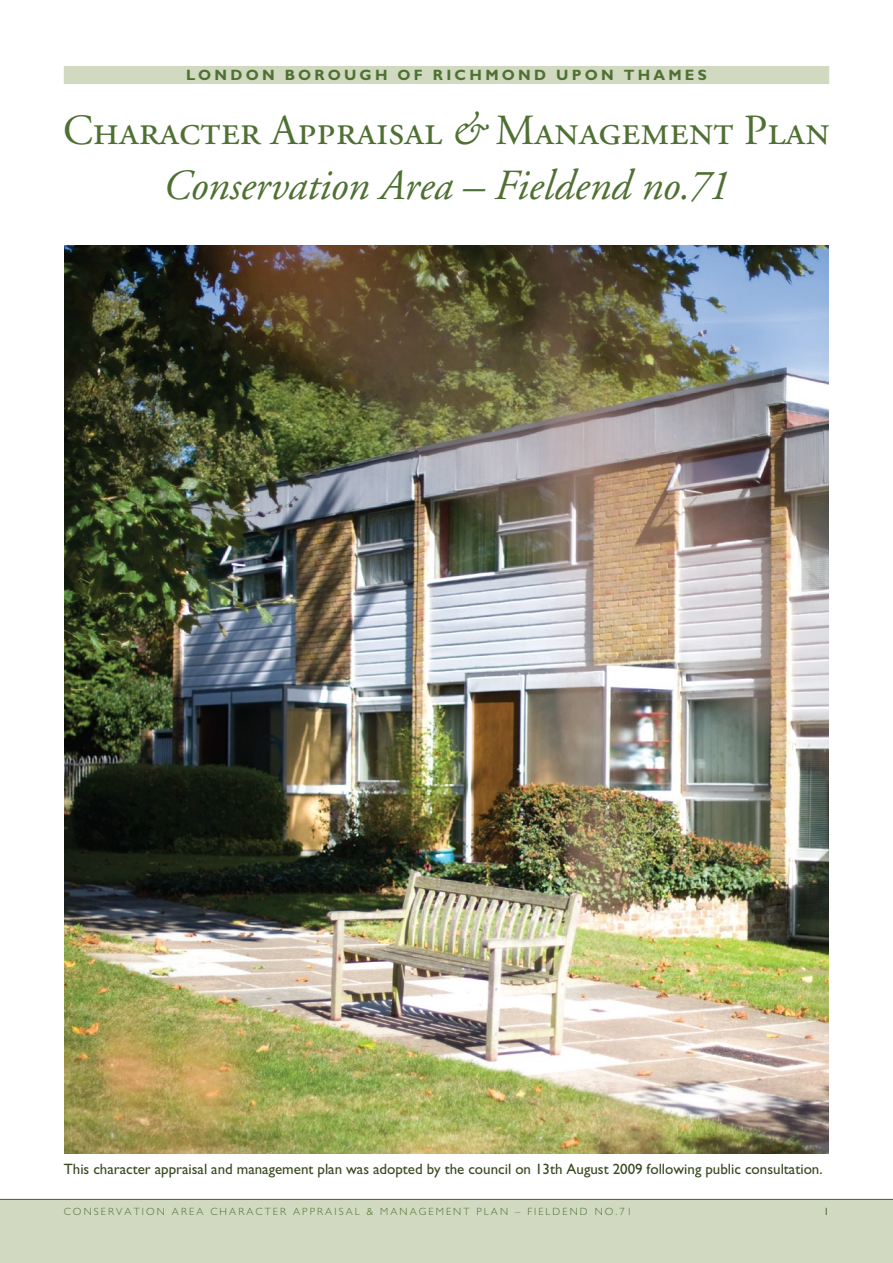
<style>
.page{position:relative;width:893px;height:1263px;background:#fff}
.page>*{position:absolute;margin:0;border:0;box-sizing:border-box;transform-origin:0 0}
.t1{font:42.9px "Adobe Garamond Regular SC";color:#4f7033}
.t2{font:italic 42.9px "Adobe Garamond";letter-spacing:-.005em;color:#4f7033}
.t3{font:15px "Gill Sans";color:#374a21}
.t4{font:700 15px "Gill Sans";letter-spacing:.215em;color:#4f7033}
.t5{font:300 10.5px "Gill Sans";letter-spacing:.2em;color:#4f7033}
.t6{font:10.5px "Gill Sans";color:#4f7033}
.s1{font-family:"Adobe Garamond";font-style:italic}
</style>
<div class="page">
<div style="left:0;top:1199px;width:893px;height:64px;background:#d1d9c0"></div>
<hr style="left:0;top:1199px;width:893px;height:1px;background:#4f7033">
<img style="left:64px;top:246px;width:765px;height:907px">
<div style="left:64px;top:66px;width:765px;height:18px;background:#d1d9c0"></div>
<p class="t4" style="left:186px;top:66px;width:522px">LONDON BOROUGH OF RICHMOND UPON THAMES</p>
<h1 class="t1" style="left:63px;top:108px;width:768px">Character Appraisal <span class="s1">&amp;</span> Management Plan</h1>
<h1 class="t2" style="left:163px;top:163px;width:568px">Conservation Area – Fieldend no.71</h1>
<p class="t3" style="left:64px;top:1160px;width:760px">This character appraisal and management plan was adopted by the council on 13th August 2009 following public consultation.</p>
<p class="t5" style="left:64px;top:1205px;width:337px">CONSERVATION AREA CHARACTER APPRAISAL &amp; MANA</p>
<p class="t5" style="left:419px;top:1205px;width:19px">GEMENT</p>
<p class="t5" style="left:476px;top:1205px;width:16px">PLAN</p>
<p class="t5" style="left:515px;top:1205px;width:119px">– FIELDEND NO .71</p>
<p class="t6" style="left:824px;top:1205px;width:7px">1</p>
</div>
